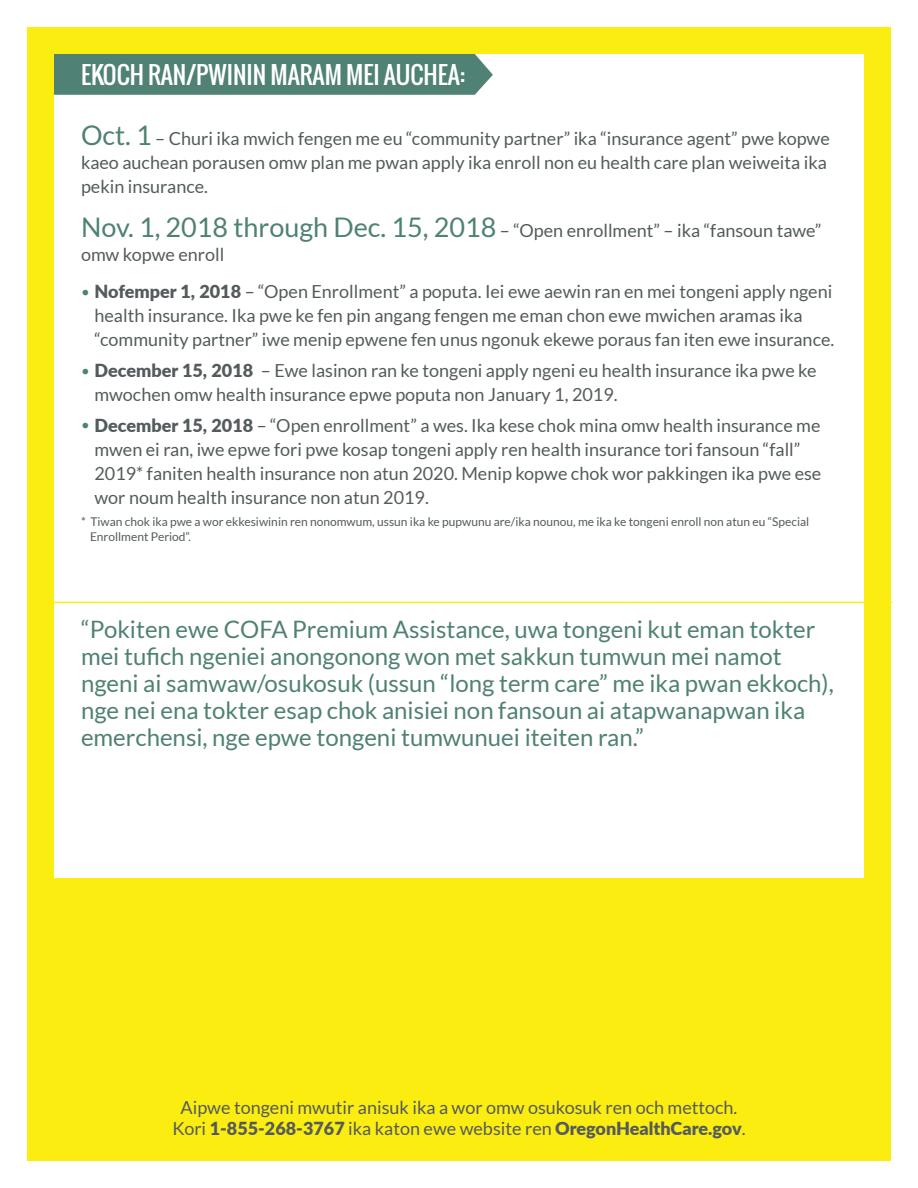
<style>
.page{position:relative;width:918px;height:1188px;background:#fff}
.page>*{position:absolute;margin:0;border:0;box-sizing:border-box;transform-origin:0 0}
.Headline{font:24px/27px "Lato";color:#4f8174}
.Headline-2{font:24px "Oswald";color:#fff}
.Factsheet_copy{font:18px/24px "Lato";color:#545b5c}
.Copy{font:18px/21px "Lato";color:#545b5c;text-align:center}
.Copy-2{font:12px/15px "Lato";color:#545b5c}
.s1{font-size:27px;color:#4f8174}
.s2{font-size:15px;color:#4f8174}
.s3{font-weight:900}
</style>
<div class="page">
<div style="left:27px;top:27px;width:864px;height:1134px;background:#fced10"></div>
<div style="left:54px;top:54px;width:810px;height:824px;background:#fff"></div>
<div style="left:54px;top:54px;width:439px;height:41px;background:#4f8174"></div>
<hr style="left:28px;top:602px;width:864px;height:1px;background:#fced10">
<p class="Headline-2" style="left:81px;top:57px;width:386px">EKOCH RAN/PWININ MARAM MEI AUCHEA:</p>
<p class="Factsheet_copy" style="left:81px;top:127px;width:750px"><span class="s1">Oct. 1</span> – Churi ika mwich fengen me eu “community partner” ika “insurance agent” pwe kopwe kaeo auchean porausen omw plan me pwan apply ika enroll non eu health care plan weiweita ika pekin insurance.</p>
<p class="Factsheet_copy" style="left:81px;top:218px;width:742px"><span class="s1">Nov. 1, 2018 through Dec. 15, 2018</span> – “Open enrollment” – ika “fansoun tawe” omw kopwe enroll</p>
<p class="Factsheet_copy" style="left:94px;top:280px;width:741px;text-indent:-14px"><span class="s2">•</span> <span class="s3">Nofemper 1, 2018</span> – “Open Enrollment” a poputa. Iei ewe aewin ran en mei tongeni apply ngeni health insurance. Ika pwe ke fen pin angang fengen me eman chon ewe mwichen aramas ika “community partner” iwe menip epwene fen unus ngonuk ekewe poraus fan iten ewe insurance.</p>
<p class="Factsheet_copy" style="left:94px;top:358px;width:724px;text-indent:-14px"><span class="s2">•</span> <span class="s3">December 15, 2018</span> – Ewe lasinon ran ke tongeni apply ngeni eu health insurance ika pwe ke mwochen omw health insurance epwe poputa non January 1, 2019.</p>
<p class="Factsheet_copy" style="left:94px;top:413px;width:728px;text-indent:-14px"><span class="s2">•</span> <span class="s3">December 15, 2018</span> – “Open enrollment” a wes. Ika kese chok mina omw health insurance me mwen ei ran, iwe epwe fori pwe kosap tongeni apply ren health insurance tori fansoun “fall” 2019* faniten health insurance non atun 2020. Menip kopwe chok wor pakkingen ika pwe ese wor noum health insurance non atun 2019.</p>
<p class="Copy-2" style="left:90px;top:514px;width:721px;text-indent:-9px">* Tiwan chok ika pwe a wor ekkesiwinin ren nonomwum, ussun ika ke pupwunu are/ika nounou, me ika ke tongeni enroll non atun eu “Special<br>Enrollment Period”.</p>
<p class="Headline" style="left:81px;top:616px;width:754px">“Pokiten ewe COFA Premium Assistance, uwa tongeni kut eman tokter mei tufich ngeniei anongonong won met sakkun tumwun mei namot ngeni ai samwaw/osukosuk (ussun “long term care” me ika pwan ekkoch), nge nei ena tokter esap chok anisiei non fansoun ai atapwanapwan ika emerchensi, nge epwe tongeni tumwunuei iteiten ran.”</p>
<p class="Copy" style="left:172px;top:1097px;width:575px">Aipwe tongeni mwutir anisuk ika a wor omw osukosuk ren och mettoch.<br>Kori <span class="s3">1-855-268-3767</span> ika katon ewe website ren <span class="s3">OregonHealthCare.gov</span>.</p>
</div>
